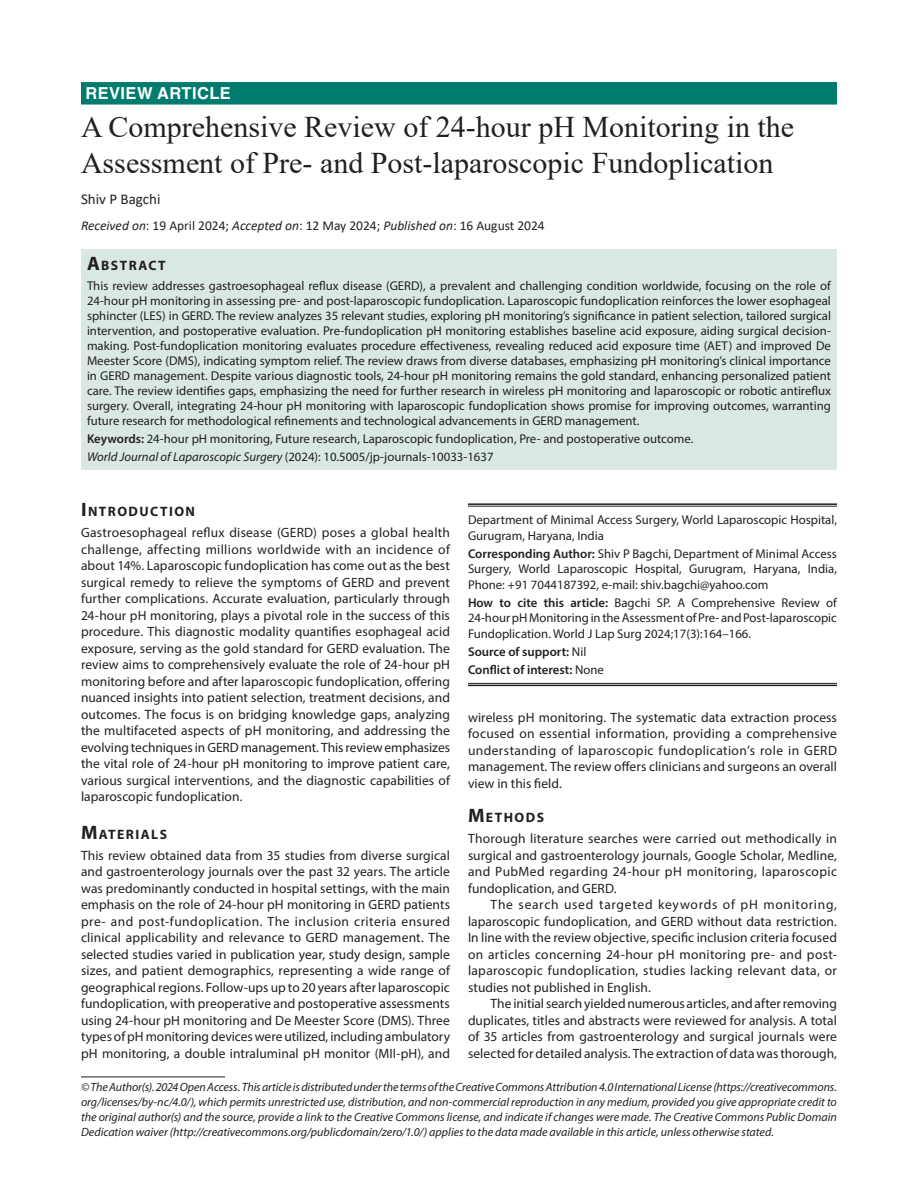
<style>
.page{position:relative;width:918px;height:1188px;background:#fff}
.page>*{position:absolute;margin:0;border:0;box-sizing:border-box;transform-origin:0 0}
.t1{font:30px/36px "Times New Roman";color:#231f20}
.ArticleType{font:700 16.5px "Helvetica LT Std";letter-spacing:.025em;color:#fff}
.AuthorName{font:15px "Calibri";color:#231f20}
.Head-1{font:700 13.65px "Myriad Pro";letter-spacing:.105em;color:#231f20}
.AbstractTitle{font:700 13.65px "Myriad Pro";letter-spacing:.105em;color:#231f20}
.Para-NoIndent{font:13.5px/16.5px "Myriad Pro";letter-spacing:.005em;color:#231f20;text-align:justify}
.Para-Indent{font:13.5px/16.5px "Myriad Pro";letter-spacing:.005em;color:#231f20;text-align:justify}
.PAS_History{font:13.5px "Calibri";color:#231f20}
.Abstract-Para-first{font:12.75px/15px "Myriad Pro";color:#231f20;text-align:justify}
.Corresponding_Author{font:12.75px/15.3px "Myriad Pro";color:#231f20;text-align:justify}
.How_to_Cite{font:12.75px/15.3px "Myriad Pro";color:#231f20;text-align:justify}
.Keywords{font:12.75px "Myriad Pro";color:#231f20}
.Affiliation-first{font:12.75px/15.3px "Myriad Pro";color:#231f20}
.JT_DOI{font:12.75px "Myriad Pro";color:#231f20}
.COI{font:600 12.75px "Myriad Pro";color:#231f20}
.Source{font:600 12.75px "Myriad Pro";color:#231f20}
.FootNote{font:italic 12px/15px "Myriad Pro";color:#231f20;text-align:justify}
.s1{font-style:italic}
.s2{font-size:19.5px}
.s3{font-weight:600}
.s4{font-weight:400}
</style>
<div class="page">
<div style="left:81px;top:82px;width:756px;height:23px;background:#007b6e"></div>
<div style="left:81px;top:250px;width:756px;height:25px;background:#d9e7e5"></div>
<div style="left:81px;top:274px;width:756px;height:160px;background:#d9e7e5"></div>
<div style="left:81px;top:427px;width:756px;height:25px;background:#d9e7e5"></div>
<div style="left:81px;top:445px;width:756px;height:25px;background:#d9e7e5"></div>
<hr style="left:81px;top:1077px;width:144px;height:1px;background:#231f20">
<hr style="left:468px;top:503px;width:369px;height:2px;background:#231f20">
<hr style="left:468px;top:506px;width:369px;height:1px;background:#231f20">
<hr style="left:468px;top:683px;width:369px;height:1px;background:#231f20">
<hr style="left:468px;top:685px;width:369px;height:1px;background:#231f20">
<p class="ArticleType" style="left:86px;top:83px;width:147px">REVIEW ARTICLE</p>
<p class="t1" style="left:81px;top:108px;width:715px">A Comprehensive Review of 24-hour pH Monitoring in the<br>Assessment of Pre- and Post-laparoscopic Fundoplication</p>
<p class="AuthorName" style="left:81px;top:189px;width:81px">Shiv P Bagchi</p>
<p class="PAS_History" style="left:81px;top:216px;width:465px"><span class="s1">Received on</span>: 19 April 2024; <span class="s1">Accepted on</span>: 12 May 2024; <span class="s1">Published on</span>: 16 August 2024</p>
<p class="AbstractTitle" style="left:87px;top:257px;width:80px"><span class="s2">A</span>BSTRACT</p>
<p class="Abstract-Para-first" style="left:87px;top:278px;width:746px">This review addresses gastroesophageal reflux disease (GERD), a prevalent and challenging condition worldwide, focusing on the role of 24-hour pH monitoring in assessing pre- and post-laparoscopic fundoplication. Laparoscopic fundoplication reinforces the lower esophageal sphincter (LES) in GERD. The review analyzes 35 relevant studies, exploring pH monitoring’s significance in patient selection, tailored surgical intervention, and postoperative evaluation. Pre-fundoplication pH monitoring establishes baseline acid exposure, aiding surgical decision&shy;making. Post-fundoplication monitoring evaluates procedure effectiveness, revealing reduced acid exposure time (AET) and improved De Meester Score (DMS), indicating symptom relief. The review draws from diverse databases, emphasizing pH monitoring’s clinical importance in GERD management. Despite various diagnostic tools, 24-hour pH monitoring remains the gold standard, enhancing personalized patient care. The review identifies gaps, emphasizing the need for further research in wireless pH monitoring and laparoscopic or robotic antireflux surgery. Overall, integrating 24-hour pH monitoring with laparoscopic fundoplication shows promise for improving outcomes, warranting future research for methodological refinements and technological advancements in GERD management.</p>
<p class="Keywords" style="left:87px;top:431px;width:608px"><span class="s3">Keywords:</span> 24-hour pH monitoring, Future research, Laparoscopic fundoplication, Pre- and postoperative outcome.</p>
<p class="JT_DOI" style="left:87px;top:449px;width:408px"><span class="s1">World Journal of Laparoscopic Surgery</span> (2024): 10.5005/jp-journals-10033-1637</p>
<p class="Head-1" style="left:81px;top:503px;width:116px"><span class="s2">I</span>NTRODUCTION</p>
<p class="Para-NoIndent" style="left:81px;top:524px;width:371px">Gastroesophageal reflux disease (GERD) poses a global health challenge, affecting millions worldwide with an incidence of about 14%. Laparoscopic fundoplication has come out as the best surgical remedy to relieve the symptoms of GERD and prevent further complications. Accurate evaluation, particularly through 24-hour pH monitoring, plays a pivotal role in the success of this procedure. This diagnostic modality quantifies esophageal acid exposure, serving as the gold standard for GERD evaluation. The review aims to comprehensively evaluate the role of 24-hour pH monitoring before and after laparoscopic fundoplication, offering nuanced insights into patient selection, treatment decisions, and outcomes. The focus is on bridging knowledge gaps, analyzing the multifaceted aspects of pH monitoring, and addressing the evolving techniques in GERD management. This review emphasizes the vital role of 24-hour pH monitoring to improve patient care, various surgical interventions, and the diagnostic capabilities of laparoscopic fundoplication.</p>
<p class="Head-1" style="left:81px;top:825px;width:88px"><span class="s2">M</span>ATERIALS</p>
<p class="Para-NoIndent" style="left:81px;top:847px;width:371px">This review obtained data from 35 studies from diverse surgical and gastroenterology journals over the past 32 years. The article was predominantly conducted in hospital settings, with the main emphasis on the role of 24-hour pH monitoring in GERD patients pre- and post-fundoplication. The inclusion criteria ensured clinical applicability and relevance to GERD management. The selected studies varied in publication year, study design, sample sizes, and patient demographics, representing a wide range of geographical regions. Follow-ups up to 20 years after laparoscopic fundoplication, with preoperative and postoperative assessments using 24-hour pH monitoring and De Meester Score (DMS). Three types of pH monitoring devices were utilized, including ambulatory pH monitoring, a double intraluminal pH monitor (MII-pH), and</p>
<p class="Affiliation-first" style="left:468px;top:512px;width:370px">Department of Minimal Access Surgery, World Laparoscopic Hospital,<br>Gurugram, Haryana, India</p>
<p class="Corresponding_Author" style="left:468px;top:546px;width:371px"><span class="s3">Corresponding Author:</span> Shiv P Bagchi, Department of Minimal Access Surgery, World Laparoscopic Hospital, Gurugram, Haryana, India, Phone: +91 7044187392, e-mail: shiv.bagchi@yahoo.com</p>
<p class="How_to_Cite" style="left:468px;top:595px;width:371px"><span class="s3">How to cite this article:</span> Bagchi SP. A Comprehensive Review of 24-hour pH Monitoring in the Assessment of Pre- and Post-laparoscopic Fundoplication. World J Lap Surg 2024;17(3):164–166.</p>
<p class="Source" style="left:468px;top:643px;width:120px">Source of support: <span class="s4">Nil</span></p>
<p class="COI" style="left:468px;top:662px;width:137px">Conflict of interest: <span class="s4">None</span></p>
<p class="Para-NoIndent" style="left:468px;top:709px;width:371px">wireless pH monitoring. The systematic data extraction process focused on essential information, providing a comprehensive understanding of laparoscopic fundoplication’s role in GERD management. The review offers clinicians and surgeons an overall view in this field.</p>
<p class="Head-1" style="left:468px;top:809px;width:78px"><span class="s2">M</span>ETHODS</p>
<p class="Para-NoIndent" style="left:468px;top:830px;width:371px">Thorough literature searches were carried out methodically in surgical and gastroenterology journals, Google Scholar, Medline, and PubMed regarding 24-hour pH monitoring, laparoscopic fundoplication, and GERD.</p>
<p class="Para-Indent" style="left:468px;top:896px;width:371px;text-indent:22px">The search used targeted keywords of pH monitoring, laparoscopic fundoplication, and GERD without data restriction.<br>In line with the review objective, specific inclusion criteria focused on articles concerning 24-hour pH monitoring pre- and post&shy;laparoscopic fundoplication, studies lacking relevant data, or studies not published in English.</p>
<p class="Para-Indent" style="left:468px;top:995px;width:371px;text-indent:22px">The initial search yielded numerous articles, and after removing duplicates, titles and abstracts were reviewed for analysis. A total of 35 articles from gastroenterology and surgical journals were selected for detailed analysis. The extraction of data was thorough,</p>
<p class="FootNote" style="left:81px;top:1079px;width:758px">© The Author(s). 2024 Open Access. This article is distributed under the terms of the Creative Commons Attribution 4.0 International License (https://creativecommons. org/licenses/by-nc/4.0/), which permits unrestricted use, distribution, and non-commercial reproduction in any medium, provided you give appropriate credit to the original author(s) and the source, provide a link to the Creative Commons license, and indicate if changes were made. The Creative Commons Public Domain Dedication waiver (http://creativecommons.org/publicdomain/zero/1.0/) applies to the data made available in this article, unless otherwise stated.</p>
</div>
